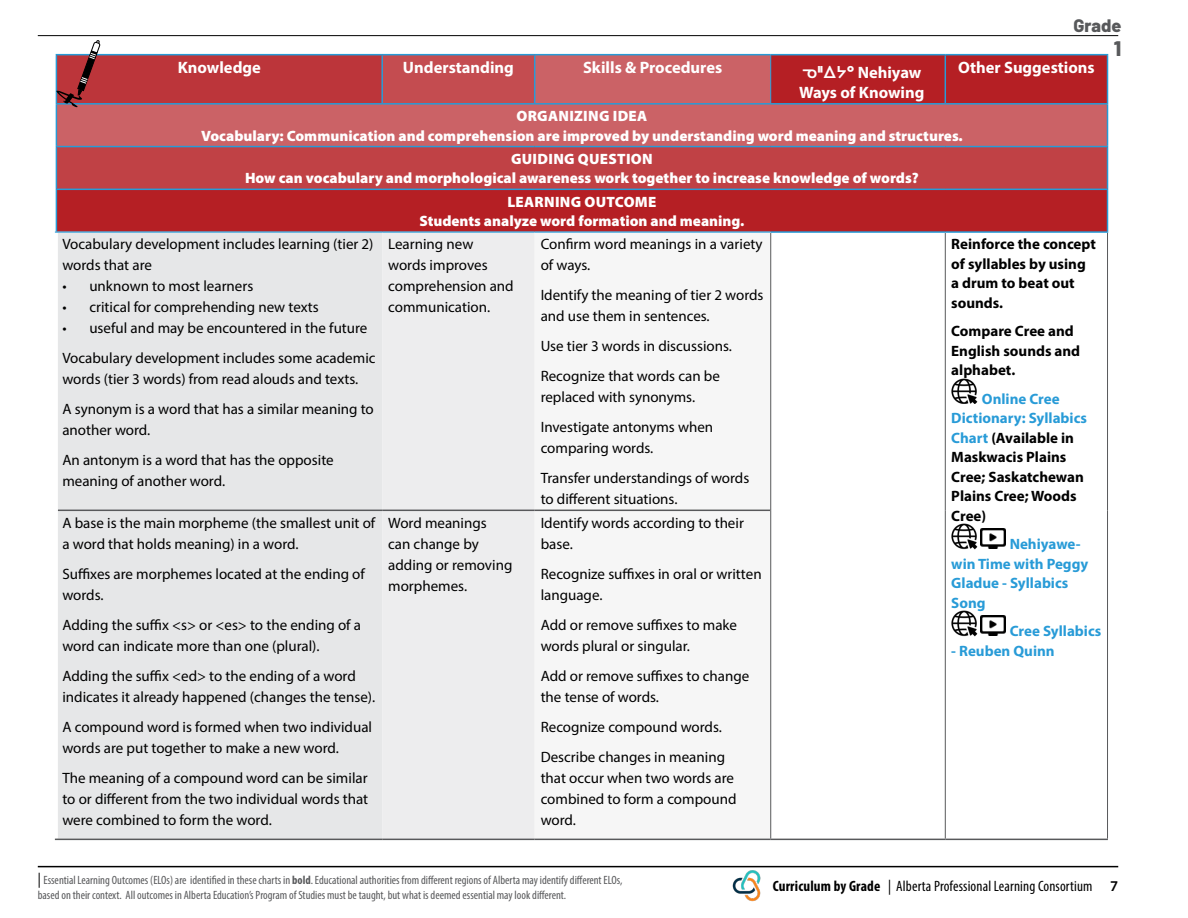
<style>
.page{position:relative;width:1188px;height:918px;background:#fff}
.page>*{position:absolute;margin:0;border:0;box-sizing:border-box;transform-origin:0 0}
.t1{font:800 21px "Barlow";color:#58595b}
.t2{font:800 18px "Barlow";color:#58595b}
.t3{font:700 16.5px/19.5px "Myriad Pro";color:#fff}
.t4{font:15px/21px "Myriad Pro";color:#000}
.t5{font:900 15px/19.5px "Myriad Pro";color:#fff;text-align:center}
.t6{font:700 15px/19.5px "Myriad Pro";color:#000}
.t7{font:700 15px/19.5px "Myriad Pro";color:#289bd7}
.t8{font:condensed 15px "Myriad Pro";letter-spacing:.01em;color:#000}
.t9{font:condensed 12px/15px "Myriad Pro";color:#58595b}
.s1{font-family:"BC Sans"}
.s2{color:#289bd7}
.s3{font-size:15px;color:#000}
.s4{font-weight:700}
.s5{font-weight:600;font-stretch:normal}
</style>
<div class="page">
<hr style="left:38px;top:866px;width:1080px;height:1px;background:#000">
<hr style="left:38px;top:35px;width:1080px;height:1px;background:#000">
<img style="left:728px;top:867px;width:38px;height:35px">
<svg style="left:57px;top:55px;width:1050px;height:176px;background:#be3f44"></svg>
<div style="left:56px;top:147px;width:1052px;height:42px;background:#c04145"></div>
<div style="left:58px;top:233px;width:324px;height:606px;background:#e6e7e8"></div>
<div style="left:382px;top:233px;width:153px;height:606px;background:#ededee"></div>
<div style="left:535px;top:509px;width:235px;height:330px;background:#f6f6f6"></div>
<svg style="left:771px;top:233px;width:336px;height:606px"></svg>
<hr style="left:58px;top:510px;width:324px;height:1px;background:#58595b">
<hr style="left:382px;top:510px;width:153px;height:1px;background:#58595b">
<hr style="left:535px;top:510px;width:235px;height:1px;background:#58595b">
<hr style="left:945px;top:233px;width:1px;height:277px;background:#58595b">
<hr style="left:945px;top:510px;width:1px;height:329px;background:#58595b">
<hr style="left:770px;top:233px;width:1px;height:277px;background:#58595b">
<hr style="left:770px;top:510px;width:1px;height:329px;background:#58595b">
<hr style="left:770px;top:55px;width:1px;height:48px;background:#289bd7">
<hr style="left:56px;top:54px;width:326px;height:1px;background:#289bd7">
<hr style="left:382px;top:54px;width:153px;height:1px;background:#289bd7">
<hr style="left:381px;top:55px;width:2px;height:48px;background:#289bd7">
<hr style="left:535px;top:54px;width:236px;height:1px;background:#289bd7">
<hr style="left:534px;top:55px;width:1px;height:48px;background:#289bd7">
<hr style="left:771px;top:54px;width:174px;height:1px;background:#289bd7">
<hr style="left:945px;top:54px;width:163px;height:1px;background:#289bd7">
<hr style="left:945px;top:55px;width:1px;height:48px;background:#289bd7">
<hr style="left:56px;top:103px;width:326px;height:2px;background:#289bd7">
<hr style="left:382px;top:103px;width:153px;height:2px;background:#289bd7">
<hr style="left:535px;top:103px;width:236px;height:2px;background:#289bd7">
<hr style="left:771px;top:103px;width:174px;height:2px;background:#289bd7">
<hr style="left:945px;top:103px;width:163px;height:2px;background:#289bd7">
<hr style="left:1107px;top:233px;width:1px;height:277px;background:#58595b">
<hr style="left:1107px;top:510px;width:1px;height:329px;background:#58595b">
<hr style="left:1107px;top:55px;width:1px;height:48px;background:#289bd7">
<hr style="left:56px;top:146px;width:326px;height:1px;background:#289bd7">
<hr style="left:382px;top:146px;width:153px;height:1px;background:#289bd7">
<hr style="left:535px;top:146px;width:236px;height:1px;background:#289bd7">
<hr style="left:771px;top:146px;width:174px;height:1px;background:#289bd7">
<hr style="left:945px;top:146px;width:163px;height:1px;background:#289bd7">
<hr style="left:56px;top:189px;width:326px;height:1px;background:#289bd7">
<hr style="left:382px;top:189px;width:153px;height:1px;background:#289bd7">
<hr style="left:535px;top:189px;width:236px;height:1px;background:#289bd7">
<hr style="left:771px;top:189px;width:174px;height:1px;background:#289bd7">
<hr style="left:945px;top:189px;width:163px;height:1px;background:#289bd7">
<hr style="left:771px;top:231px;width:174px;height:2px;background:#289bd7">
<hr style="left:945px;top:231px;width:163px;height:2px;background:#289bd7">
<hr style="left:55px;top:231px;width:327px;height:2px;background:#53afdf">
<hr style="left:382px;top:231px;width:153px;height:2px;background:#53afdf">
<hr style="left:535px;top:231px;width:236px;height:2px;background:#53afdf">
<hr style="left:771px;top:839px;width:174px;height:1px;background:#58595b">
<hr style="left:945px;top:839px;width:163px;height:1px;background:#58595b">
<hr style="left:55px;top:839px;width:327px;height:1px;background:#58595b">
<hr style="left:382px;top:839px;width:153px;height:1px;background:#58595b">
<hr style="left:535px;top:839px;width:236px;height:1px;background:#58595b">
<hr style="left:56px;top:105px;width:1px;height:41px;background:#289bd7">
<hr style="left:1107px;top:105px;width:1px;height:41px;background:#289bd7">
<hr style="left:56px;top:147px;width:1px;height:42px;background:#289bd7">
<hr style="left:1107px;top:147px;width:1px;height:42px;background:#289bd7">
<hr style="left:56px;top:190px;width:1px;height:41px;background:#289bd7">
<hr style="left:1107px;top:190px;width:1px;height:41px;background:#289bd7">
<img style="left:951px;top:378px;width:28px;height:26px">
<img style="left:951px;top:524px;width:28px;height:25px">
<img style="left:980px;top:528px;width:25px;height:21px">
<img style="left:951px;top:611px;width:28px;height:25px">
<img style="left:980px;top:615px;width:25px;height:21px">
<svg style="left:56px;top:40px;width:45px;height:67px"></svg>
<p class="t2" style="left:1073px;top:12px;width:49px">Grade</p>
<h1 class="t1" style="left:1114px;top:33px;width:9px">1</h1>
<p class="t3" style="left:178px;top:57px;width:85px">Knowledge</p>
<p class="t3" style="left:403px;top:57px;width:113px">Understanding</p>
<p class="t3" style="left:583px;top:57px;width:141px">Skills &amp; Procedures</p>
<p class="t3" style="left:799px;top:62px;width:127px"><span class="s1">ᓀᐦᐃᔭᐤ</span> Nehiyaw<br>Ways of Knowing</p>
<p class="t3" style="left:958px;top:57px;width:138px">Other Suggestions</p>
<p class="t5" style="left:201px;top:106px;width:763px">ORGANIZING IDEA<br>Vocabulary: Communication and comprehension are improved by understanding word meaning and structures.</p>
<p class="t5" style="left:245px;top:148px;width:675px">GUIDING QUESTION<br>How can vocabulary and morphological awareness work together to increase knowledge of words?</p>
<p class="t5" style="left:419px;top:191px;width:327px">LEARNING OUTCOME<br>Students analyze word formation and meaning.</p>
<p class="t4" style="left:62px;top:234px;width:313px">Vocabulary development includes learning (tier 2) words that are</p>
<p class="t4" style="left:62px;top:276px;width:192px">• unknown to most learners</p>
<p class="t4" style="left:62px;top:297px;width:258px">• critical for comprehending new texts</p>
<p class="t4" style="left:62px;top:313px;width:315px;line-height:30px">• useful and may be encountered in the future<br>Vocabulary development includes some academic</p>
<p class="t4" style="left:62px;top:364px;width:313px;line-height:30px">words (tier 3 words) from read alouds and texts.<br>A synonym is a word that has a similar meaning to</p>
<p class="t4" style="left:62px;top:415px;width:273px;line-height:30px">another word.<br>An antonym is a word that has the opposite</p>
<p class="t4" style="left:62px;top:471px;width:164px">meaning of another word.</p>
<p class="t4" style="left:388px;top:234px;width:127px">Learning new words improves comprehension and communication.</p>
<p class="t4" style="left:541px;top:234px;width:223px">Confirm word meanings in a variety of ways.</p>
<p class="t6" style="left:951px;top:234px;width:146px">Reinforce the concept of syllables by using a drum to beat out sounds.</p>
<p class="t6" style="left:951px;top:321px;width:130px">Compare Cree and<br>English sounds and alphabet.</p>
<p class="t6" style="left:951px;top:389px;width:137px;text-indent:31px"><span class="s2">Online Cree<br>Dictionary: Syllabics<br>Chart</span> (Available in<br>Maskwacis Plains<br>Cree; Saskatchewan<br>Plains Cree; Woods<br>Cree)</p>
<p class="t7" style="left:951px;top:534px;width:139px;text-indent:58px">Nehiyawe&shy;win Time with Peggy<br>Gladue - Syllabics<br>Song</p>
<p class="t7" style="left:1010px;top:621px;width:93px">Cree Syllabics</p>
<p class="t7" style="left:951px;top:641px;width:105px">- Reuben Quinn</p>
<p class="t4" style="left:541px;top:285px;width:224px">Identify the meaning of tier 2 words and use them in sentences.</p>
<p class="t4" style="left:541px;top:331px;width:193px;line-height:30px">Use tier 3 words in discussions.<br>Recognize that words can be</p>
<p class="t4" style="left:541px;top:382px;width:174px;line-height:30px">replaced with synonyms.<br>Investigate antonyms when</p>
<p class="t4" style="left:541px;top:433px;width:210px;line-height:30px">comparing words.<br>Transfer understandings of words</p>
<p class="t4" style="left:541px;top:489px;width:138px">to different situations.</p>
<p class="t4" style="left:62px;top:512px;width:314px">A base is the main morpheme (the smallest unit of a word that holds meaning) in a word.</p>
<p class="t4" style="left:62px;top:563px;width:304px">Suffixes are morphemes located at the ending of words.</p>
<p class="t4" style="left:62px;top:614px;width:300px">Adding the suffix &lt;s&gt; or &lt;es&gt; to the ending of a word can indicate more than one (plural).</p>
<p class="t4" style="left:62px;top:665px;width:314px">Adding the suffix &lt;ed&gt; to the ending of a word indicates it already happened (changes the tense).</p>
<p class="t4" style="left:62px;top:716px;width:311px">A compound word is formed when two individual words are put together to make a new word.</p>
<p class="t4" style="left:62px;top:767px;width:307px;text-align:justify">The meaning of a compound word can be similar to or different from the two individual words that were combined to form the word.</p>
<p class="t4" style="left:388px;top:512px;width:126px">Word meanings can change by adding or removing morphemes.</p>
<p class="t4" style="left:541px;top:512px;width:205px">Identify words according to their base.</p>
<p class="t4" style="left:541px;top:563px;width:222px">Recognize suffixes in oral or written language.</p>
<p class="t4" style="left:541px;top:614px;width:198px">Add or remove suffixes to make words plural or singular.</p>
<p class="t4" style="left:541px;top:665px;width:210px">Add or remove suffixes to change the tense of words.</p>
<p class="t4" style="left:541px;top:711px;width:186px;line-height:30px">Recognize compound words.<br>Describe changes in meaning</p>
<p class="t4" style="left:541px;top:767px;width:197px">that occur when two words are combined to form a compound word.</p>
<p class="t9" style="left:38px;top:872px;width:586px"><span class="s3">|</span> Essential Learning Outcomes (ELOs) are identified in these charts in <span class="s4">bold</span>. Educational authorities from different regions of Alberta may identify different ELOs, based on their context. All outcomes in Alberta Education’s Program of Studies must be taught, but what is deemed essential may look different.</p>
<p class="t8" style="left:773px;top:877px;width:347px"><span class="s4">Curriculum by Grade</span> | Alberta Professional Learning Consortium <span class="s5">7</span></p>
</div>
